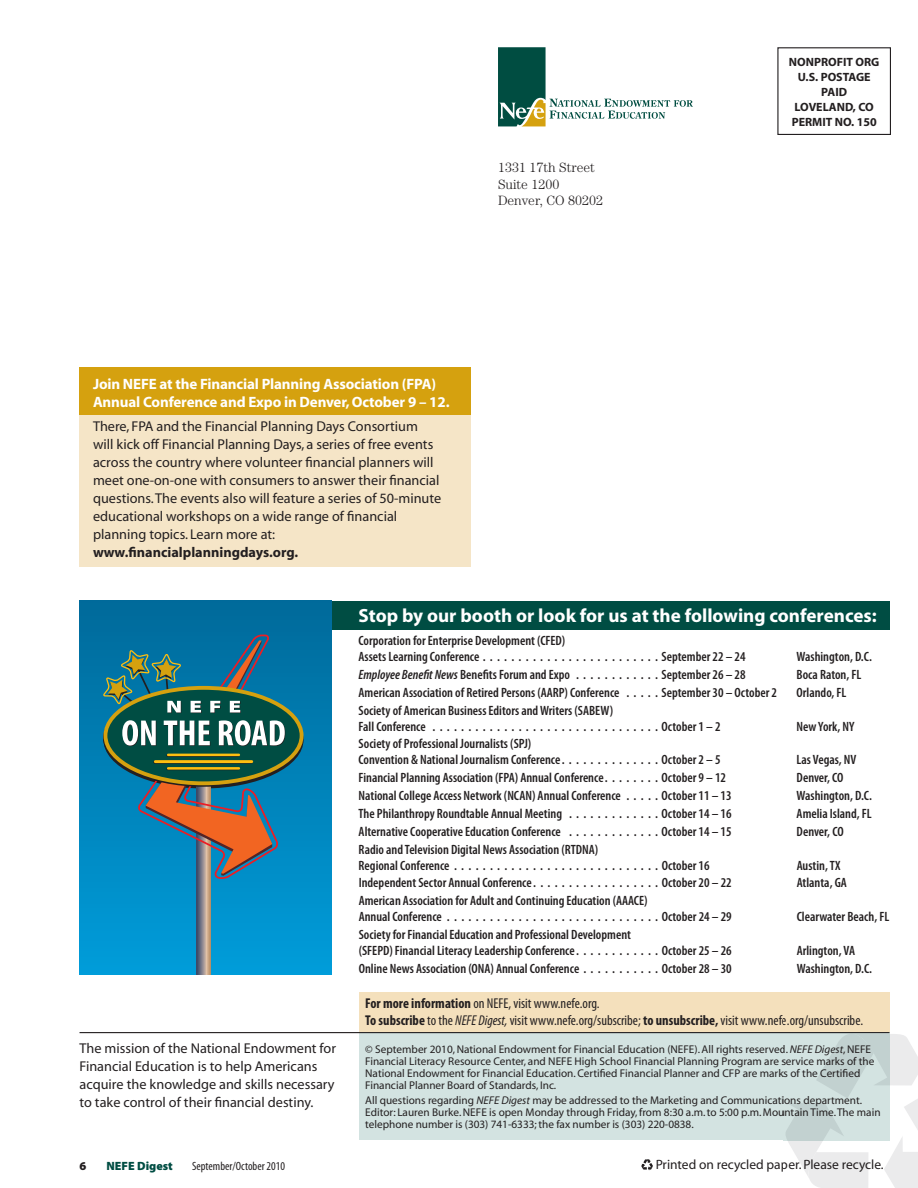
<style>
.page{position:relative;width:918px;height:1188px;background:#fff}
.page>*{position:absolute;margin:0;border:0;box-sizing:border-box;transform-origin:0 0}
.t1{font:700 19.2px "Myriad";color:#fff}
.t2{font:700 15px/18px "Myriad";letter-spacing:-.01em;color:#fff}
.t3{font:14.25px/18px "Myriad";color:#231f20}
.t4{font:condensed 14.25px/16.5px "Myriad Pro";color:#231f20}
.t5{font:700 14.25px "Myriad";color:#231f20}
.t6{font:600 condensed 13.5px/15.8px "Myriad Pro";color:#231f20}
.t7{font:300 13.5px/16.5px "Century";color:#231f20}
.t8{font:13.5px "Myriad";color:#231f20}
.t9{font:700 12px/15px "Myriad Pro";color:#231f20;text-align:center}
.t10{font:condensed 12px "Myriad Pro";color:#231f20}
.t11{font:900 12px "Myriad Pro";color:#004d43}
.t12{font:900 12px "Myriad Pro";color:#231f20}
.t13{font:11.25px/12px "Myriad";color:#231f20}
.s1{font-style:italic}
.s2{font-weight:700}
</style>
<div class="page">
<div style="left:80px;top:412px;width:391px;height:155px;background:#f5e5c7"></div>
<div style="left:80px;top:367px;width:391px;height:48px;background:#d5a10f"></div>
<div style="left:359px;top:992px;width:531px;height:41px;background:#f4e0bc"></div>
<div style="left:359px;top:1032px;width:531px;height:108px;background:#d3e3e1"></div>
<hr style="left:80px;top:1032px;width:810px;height:1px;background:#231f20">
<div style="left:777px;top:47px;width:114px;height:88px;border:1px solid #231f20"></div>
<svg style="left:498px;top:47px;width:195px;height:80px"></svg>
<svg style="left:641px;top:1159px;width:12px;height:11px"></svg>
<div style="left:328px;top:601px;width:562px;height:28px;background:#004d43"></div>
<div style="left:80px;top:601px;width:252px;height:374px;background:linear-gradient(to bottom,#026a98,#029cd8)"></div>
<svg style="left:197px;top:880px;width:13px;height:95px"></svg>
<svg style="left:105px;top:688px;width:197px;height:95px"></svg>
<svg style="left:102px;top:609px;width:183px;height:271px;background:#367582"></svg>
<hr style="left:167px;top:754px;width:73px;height:2px;background:#febe10">
<hr style="left:154px;top:760px;width:99px;height:3px;background:#febe10">
<hr style="left:167px;top:767px;width:73px;height:3px;background:#febe10">
<svg style="left:785px;top:1034px;width:133px;height:154px"></svg>
<p class="t7" style="left:498px;top:159px;width:107px">1331 17th Street<br>Suite 1200<br>Denver, CO 80202</p>
<p class="t2" style="left:93px;top:376px;width:358px">Join NEFE at the Financial Planning Association (FPA)<br>Annual Conference and Expo in Denver, October 9 – 12.</p>
<p class="t3" style="left:93px;top:418px;width:350px">There, FPA and the Financial Planning Days Consortium will kick off Financial Planning Days, a series of free events across the country where volunteer financial planners will meet one-on-one with consumers to answer their financial questions.The events also will feature a series of 50-minute educational workshops on a wide range of financial planning topics. Learn more at:</p>
<p class="t5" style="left:93px;top:545px;width:207px">www.financialplanningdays.org.</p>
<p class="t9" style="left:789px;top:54px;width:92px">NONPROFIT ORG<br>U.S. POSTAGE<br>PAID<br>LOVELAND, CO<br>PERMIT NO. 150</p>
<h1 class="t1" style="left:359px;top:606px;width:520px">Stop by our booth or look for us at the following conferences:</h1>
<p class="t6" style="left:359px;top:633px;width:208px">Corporation for Enterprise Development (CFED)<br>Assets Learning Conference</p>
<p class="t6" style="left:662px;top:648px;width:86px">September 22 – 24</p>
<p class="t6" style="left:797px;top:648px;width:76px">Washington, D.C.</p>
<p class="t6" style="left:359px;top:666px;width:213px"><span class="s1">Employee Benefit News</span> Benefits Forum and Expo</p>
<p class="t6" style="left:662px;top:666px;width:86px">September 26 – 28</p>
<p class="t6" style="left:797px;top:666px;width:66px">Boca Raton, FL</p>
<p class="t6" style="left:359px;top:684px;width:262px">American Association of Retired Persons (AARP) Conference</p>
<p class="t6" style="left:662px;top:684px;width:117px">September 30 – October 2</p>
<p class="t6" style="left:797px;top:684px;width:51px">Orlando, FL</p>
<p class="t6" style="left:359px;top:702px;width:256px">Society of American Business Editors andWriters (SABEW)<br>Fall Conference</p>
<p class="t6" style="left:662px;top:718px;width:61px">October 1 – 2</p>
<p class="t6" style="left:797px;top:718px;width:59px">NewYork, NY</p>
<p class="t6" style="left:359px;top:736px;width:207px">Society of Professional Journalists (SPJ)<br>Convention &amp; National Journalism Conference ..............</p>
<p class="t6" style="left:662px;top:752px;width:61px">October 2 – 5</p>
<p class="t6" style="left:797px;top:752px;width:61px">Las Vegas, NV</p>
<p class="t6" style="left:359px;top:770px;width:250px">Financial Planning Association (FPA) Annual Conference ........</p>
<p class="t6" style="left:662px;top:770px;width:66px">October 9 – 12</p>
<p class="t6" style="left:797px;top:770px;width:49px">Denver, CO</p>
<p class="t6" style="left:359px;top:787px;width:264px">National College Access Network (NCAN) Annual Conference</p>
<p class="t6" style="left:662px;top:787px;width:72px">October 11 – 13</p>
<p class="t6" style="left:797px;top:787px;width:76px">Washington, D.C.</p>
<p class="t6" style="left:359px;top:805px;width:205px">The Philanthropy Roundtable Annual Meeting</p>
<p class="t6" style="left:662px;top:805px;width:72px">October 14 – 16</p>
<p class="t6" style="left:797px;top:805px;width:77px">Amelia Island, FL</p>
<p class="t6" style="left:359px;top:823px;width:204px">Alternative Cooperative Education Conference</p>
<p class="t6" style="left:662px;top:823px;width:72px">October 14 – 15</p>
<p class="t6" style="left:797px;top:823px;width:49px">Denver, CO</p>
<p class="t6" style="left:359px;top:841px;width:241px">Radio and Television Digital News Association (RTDNA)<br>Regional Conference</p>
<p class="t6" style="left:662px;top:857px;width:49px">October 16</p>
<p class="t6" style="left:797px;top:857px;width:45px">Austin,TX</p>
<p class="t6" style="left:359px;top:875px;width:178px">Independent Sector Annual Conference ..................</p>
<p class="t6" style="left:662px;top:875px;width:72px">October 20 – 22</p>
<p class="t6" style="left:797px;top:875px;width:52px">Atlanta, GA</p>
<p class="t6" style="left:359px;top:893px;width:291px">American Association for Adult and Continuing Education (AAACE)<br>Annual Conference</p>
<p class="t6" style="left:662px;top:909px;width:72px">October 24 – 29</p>
<p class="t6" style="left:797px;top:909px;width:94px">Clearwater Beach, FL</p>
<p class="t6" style="left:359px;top:926px;width:274px">Society for Financial Education and Professional Development (SFEPD) Financial Literacy Leadership Conference ............</p>
<p class="t6" style="left:662px;top:942px;width:72px">October 25 – 26</p>
<p class="t6" style="left:797px;top:942px;width:60px">Arlington, VA</p>
<p class="t6" style="left:359px;top:960px;width:222px">Online News Association (ONA) Annual Conference</p>
<p class="t6" style="left:662px;top:960px;width:72px">October 28 – 30</p>
<p class="t6" style="left:797px;top:960px;width:76px">Washington, D.C.</p>
<p class="t3" style="left:80px;top:1040px;width:258px">The mission of the National Endowment for Financial Education is to help Americans acquire the knowledge and skills necessary to take control of their financial destiny.</p>
<p class="t12" style="left:80px;top:1158px;width:8px">6</p>
<p class="t11" style="left:107px;top:1158px;width:68px">NEFE Digest</p>
<p class="t10" style="left:192px;top:1159px;width:95px">September/October 2010</p>
<p class="t4" style="left:365px;top:995px;width:499px"><span class="s2">For more information</span> on NEFE, visit www.nefe.org.<br><span class="s2">To subscribe</span> to the <span class="s1">NEFE Digest,</span> visit www.nefe.org/subscribe; <span class="s2">to unsubscribe,</span> visit www.nefe.org/unsubscribe.</p>
<p class="t13" style="left:365px;top:1044px;width:511px">© September 2010,National Endowment for Financial Education (NEFE).All rights reserved.<span class="s1">NEFE Digest</span>,NEFE Financial Literacy Resource Center, and NEFE High School Financial Planning Program are service marks of the National Endowment for Financial Education.Certified Financial Planner and CFP are marks of the Certified Financial Planner Board of Standards, Inc.</p>
<p class="t13" style="left:365px;top:1095px;width:517px">All questions regarding <span class="s1">NEFE Digest</span> may be addressed to the Marketing and Communications department.<br>Editor: Lauren Burke.NEFE is open Monday through Friday,from 8:30 a.m.to 5:00 p.m. Mountain Time.The main telephone number is (303) 741-6333;the fax number is (303) 220-0838.</p>
<p class="t8" style="left:656px;top:1158px;width:230px">Printed on recycled paper. Please recycle.</p>
</div>
